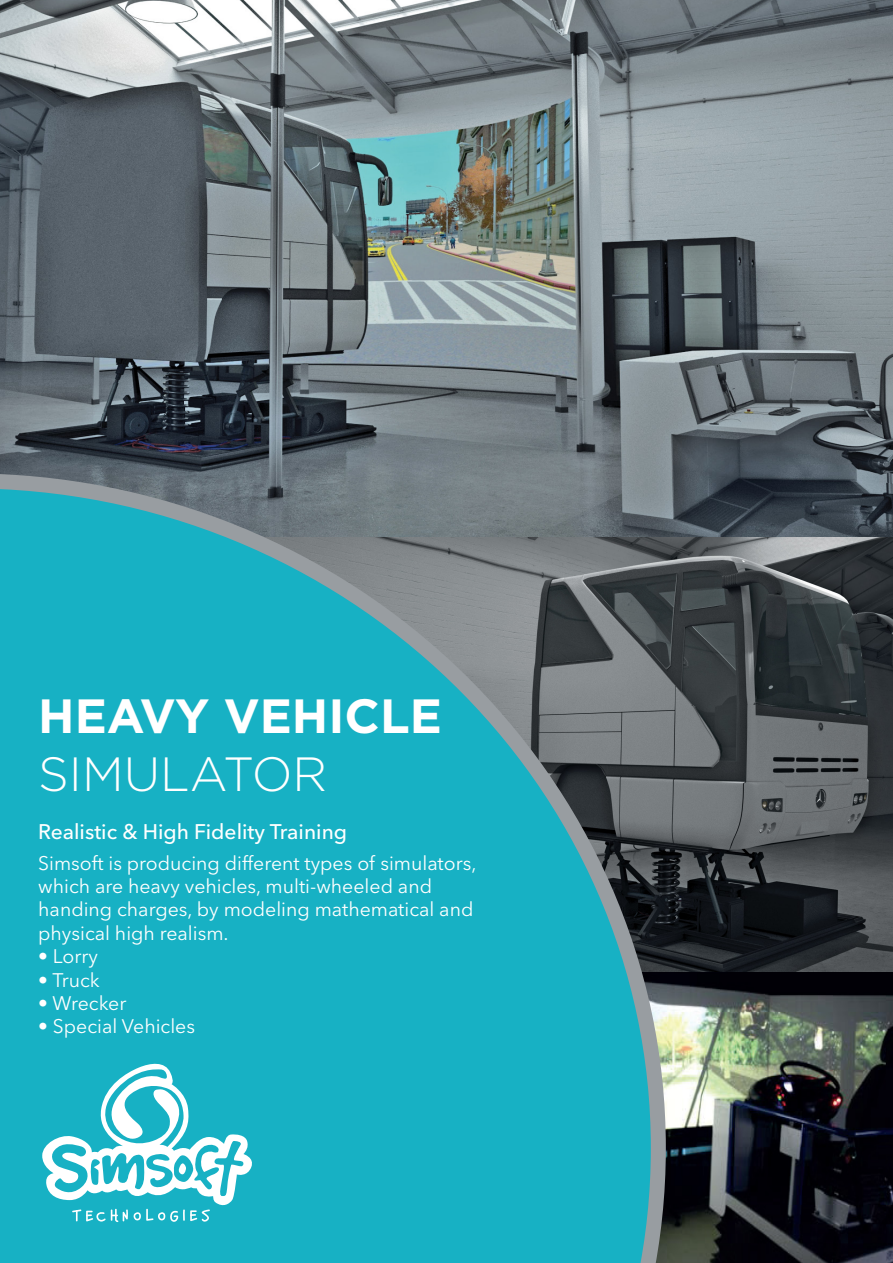
<style>
.page{position:relative;width:893px;height:1263px;background:#fff}
.page>*{position:absolute;margin:0;border:0;box-sizing:border-box;transform-origin:0 0}
.t1{font:700 48px "Gotham";color:#fff}
.t2{font:300 48px "Gotham";color:#fff}
.t3{font:500 21px "Avenir Next LT Pro";color:#fff}
.t4{font:19.5px/23.4px "Avenir Next LT Pro";color:#fff}
</style>
<div class="page">
<img style="left:666px;top:971px;width:227px;height:292px">
<img style="left:0;top:0;width:893px;height:537px">
<img style="left:666px;top:537px;width:227px;height:434px">
<svg style="left:0;top:473px;width:666px;height:790px;background:#2ca3b2"></svg>
<svg style="left:42px;top:1061px;width:213px;height:161px"></svg>
<h1 class="t1" style="left:38px;top:684px;width:405px">HEAVY VEHICLE</h1>
<h1 class="t2" style="left:38px;top:743px;width:291px">SIMULATOR</h1>
<p class="t3" style="left:38px;top:819px;width:310px">Realistic &amp; High Fidelity Training</p>
<p class="t4" style="left:38px;top:851px;width:440px">Simsoft is producing different types of simulators, which are heavy vehicles, multi-wheeled and handing charges, by modeling mathematical and physical high realism.</p>
<p class="t4" style="left:38px;top:944px;width:61px">• Lorry</p>
<p class="t4" style="left:38px;top:968px;width:63px">• Truck</p>
<p class="t4" style="left:38px;top:991px;width:90px">• Wrecker</p>
<p class="t4" style="left:38px;top:1015px;width:158px">• Special Vehicles</p>
</div>
